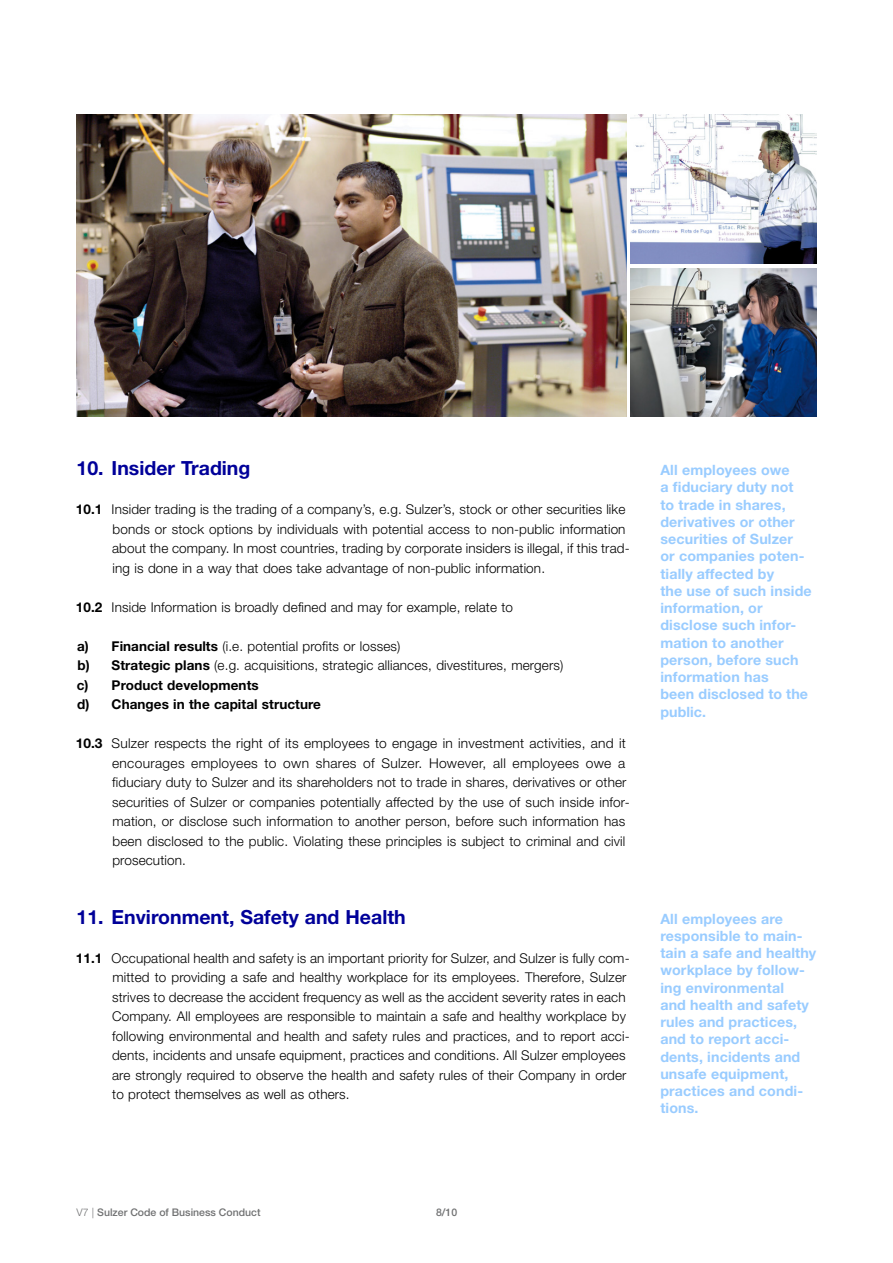
<style>
.page{position:relative;width:893px;height:1263px;background:#fff}
.page>*{position:absolute;margin:0;border:0;box-sizing:border-box;transform-origin:0 0}
.SU_CBC_Kapitel_Titel{font:700 19.5px "Helvetica Neue LT Std";color:#009}
.SU_CBC_Marginale_9_5{font:700 14.25px/17.2px "Helvetica Neue LT Std";letter-spacing:.01em;color:#9cf}
.SU_CBC_fliesstext_9{font:300 13.5px/19.5px "Helvetica Neue LT Std";letter-spacing:.01em;color:#000}
.SU_CBC_fliesstext_9-2{font:700 13.5px "Helvetica Neue LT Std";letter-spacing:.005em;color:#000}
.t1{font:500 10.5px "Helvetica Neue LT Std";color:#707172}
.s1{font-weight:700}
.s2{font-weight:300}
</style>
<div class="page">
<img style="left:77px;top:114px;width:549px;height:303px">
<img style="left:631px;top:268px;width:185px;height:149px">
<img style="left:631px;top:114px;width:185px;height:150px">
<p class="SU_CBC_Kapitel_Titel" style="left:77px;top:456px;width:175px">10. Insider Trading</p>
<p class="SU_CBC_fliesstext_9" style="left:112px;top:499px;width:519px;text-indent:-36px"><span class="s1">10.1</span> Insider trading is the trading of a company’s, e.g. Sulzer’s, stock or other securities like bonds or stock options by individuals with potential access to non-public information about the company. In most countries, trading by corporate insiders is illegal, if this trad&shy;ing is done in a way that does take advantage of non-public information.</p>
<p class="SU_CBC_fliesstext_9" style="left:76px;top:597px;width:439px"><span class="s1">10.2</span> Inside Information is broadly defined and may for example, relate to</p>
<p class="SU_CBC_fliesstext_9" style="left:77px;top:636px;width:325px"><span class="s1">a) Financial results</span> (i.e. potential profits or losses)</p>
<p class="SU_CBC_fliesstext_9" style="left:78px;top:655px;width:487px"><span class="s1">b) Strategic plans</span> (e.g. acquisitions, strategic alliances, divestitures, mergers)</p>
<p class="SU_CBC_fliesstext_9-2" style="left:77px;top:676px;width:183px">c) Product developments</p>
<p class="SU_CBC_fliesstext_9-2" style="left:77px;top:696px;width:245px">d) Changes in the capital structure</p>
<p class="SU_CBC_fliesstext_9" style="left:112px;top:733px;width:517px;text-indent:-36px"><span class="s1">10.3</span> Sulzer respects the right of its employees to engage in investment activities, and it encourages employees to own shares of Sulzer. However, all employees owe a fiduciary duty to Sulzer and its shareholders not to trade in shares, derivatives or other securities of Sulzer or companies potentially affected by the use of such inside infor&shy;mation, or disclose such information to another person, before such information has been disclosed to the public. Violating these principles is subject to criminal and civil prosecution.</p>
<p class="SU_CBC_Kapitel_Titel" style="left:77px;top:905px;width:331px">11. Environment, Safety and Health</p>
<p class="SU_CBC_fliesstext_9" style="left:112px;top:948px;width:519px;text-indent:-36px"><span class="s1">11.1</span> Occupational health and safety is an important priority for Sulzer, and Sulzer is fully com&shy;mitted to providing a safe and healthy workplace for its employees. Therefore, Sulzer strives to decrease the accident frequency as well as the accident severity rates in each Company. All employees are responsible to maintain a safe and healthy workplace by following environmental and health and safety rules and practices, and to report acci&shy;dents, incidents and unsafe equipment, practices and conditions. All Sulzer employees are strongly required to observe the health and safety rules of their Company in order to protect themselves as well as others.</p>
<p class="SU_CBC_Marginale_9_5" style="left:660px;top:461px;width:153px">All employees owe<br>a fiduciary duty not<br>to trade in shares, derivatives or other securities of Sulzer<br>or companies poten&shy;tially affected by<br>the use of such inside information, or disclose such infor&shy;mation to another person, before such information has<br>been disclosed to the public.</p>
<p class="SU_CBC_Marginale_9_5" style="left:660px;top:910px;width:157px">All employees are responsible to main&shy;tain a safe and healthy workplace by follow&shy;ing environmental<br>and health and safety rules and practices, and to report acci&shy;dents, incidents and unsafe equipment, practices and condi&shy;tions.</p>
<p class="t1" style="left:77px;top:1206px;width:185px"><span class="s2">V7 |</span> Sulzer Code of Business Conduct</p>
<p class="t1" style="left:436px;top:1206px;width:23px">8/10</p>
</div>
